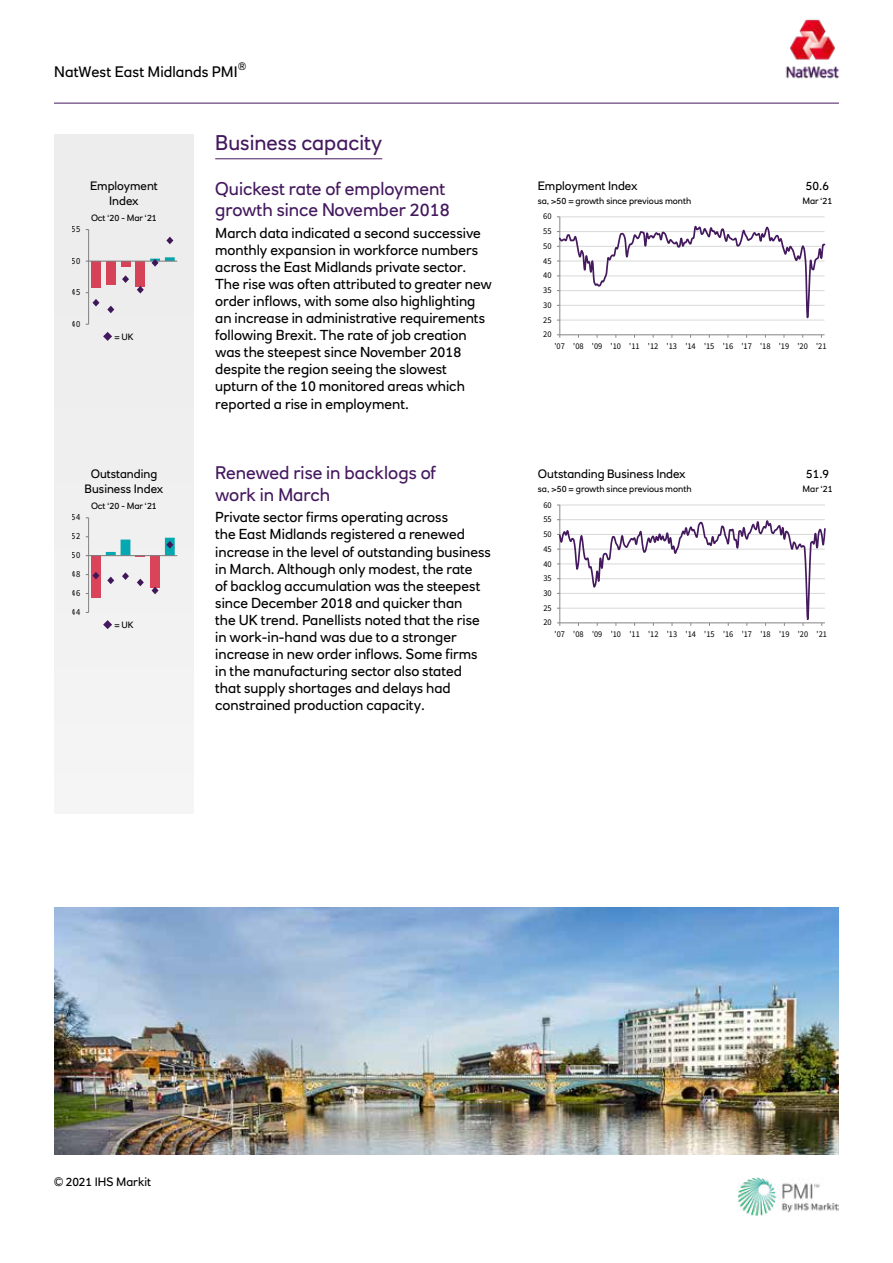
<style>
.page{position:relative;width:893px;height:1263px;background:#fff}
.page>*{position:absolute;margin:0;border:0;box-sizing:border-box;transform-origin:0 0}
.t1{font:21px "RN House Sans";color:#44195e}
.t2{font:18px/21.6px "RN House Sans";color:#44195e}
.t3{font:15px "RN House Sans";letter-spacing:.005em;color:#000}
.t4{font:14.25px/17.1px "RN House Sans";color:#000}
.t5{font:12px/14.4px "RN House Sans";color:#000;text-align:center}
.t6{font:10.5px "RN House Sans";color:#000}
.t7{font:9.3px "Source Sans Pro";letter-spacing:.005em;color:#000;scale:.92 1}
.t8{font:9px "RN House Sans";color:#000}
.t9{font:8.85px "Source Sans Pro";letter-spacing:-.005em;color:#000;scale:.96 1}
.t10{font:8.85px "Source Sans Pro";letter-spacing:-.005em;color:#000;scale:.94 1}
</style>
<div class="page">
<hr style="left:54px;top:103px;width:785px;height:1px;background:#44195e">
<img style="left:737px;top:1177px;width:101px;height:38px">
<hr style="left:54px;top:1154px;width:785px;height:1px;background:#44195e">
<img style="left:785px;top:19px;width:55px;height:60px">
<div style="left:54px;top:134px;width:140px;height:680px;background:#ededed"></div>
<hr style="left:215px;top:159px;width:167px;height:1px;background:#44195e">
<hr style="left:560px;top:216px;width:264px;height:1px;background:#d9d9d9">
<hr style="left:559px;top:217px;width:1px;height:118px;background:#868686">
<hr style="left:560px;top:334px;width:264px;height:1px;background:#868686">
<svg style="left:557px;top:223px;width:268px;height:100px"></svg>
<div style="left:91px;top:261px;width:10px;height:27px;background:#d64359"></div>
<div style="left:106px;top:261px;width:10px;height:23px;background:#d64359"></div>
<div style="left:121px;top:261px;width:9px;height:6px;background:#d64359"></div>
<div style="left:135px;top:261px;width:10px;height:25px;background:#d64359"></div>
<svg style="left:165px;top:257px;width:10px;height:4px"></svg>
<hr style="left:88px;top:230px;width:1px;height:94px;background:#868686">
<hr style="left:89px;top:261px;width:88px;height:1px;background:#868686">
<svg style="left:92px;top:299px;width:7px;height:7px"></svg>
<svg style="left:107px;top:306px;width:7px;height:7px"></svg>
<svg style="left:122px;top:275px;width:7px;height:8px"></svg>
<svg style="left:137px;top:286px;width:7px;height:8px"></svg>
<svg style="left:150px;top:259px;width:10px;height:8px"></svg>
<svg style="left:166px;top:237px;width:7px;height:7px"></svg>
<hr style="left:560px;top:505px;width:265px;height:1px;background:#d9d9d9">
<hr style="left:559px;top:505px;width:1px;height:118px;background:#868686">
<svg style="left:557px;top:518px;width:268px;height:108px"></svg>
<div style="left:91px;top:556px;width:10px;height:42px;background:#da445a"></div>
<div style="left:150px;top:556px;width:10px;height:32px;background:#da445a"></div>
<hr style="left:88px;top:518px;width:1px;height:94px;background:#868686">
<hr style="left:89px;top:555px;width:88px;height:1px;background:#868686">
<svg style="left:86px;top:572px;width:13px;height:7px"></svg>
<svg style="left:107px;top:577px;width:7px;height:7px"></svg>
<svg style="left:122px;top:572px;width:7px;height:8px"></svg>
<svg style="left:137px;top:579px;width:7px;height:7px"></svg>
<svg style="left:152px;top:587px;width:7px;height:7px"></svg>
<svg style="left:106px;top:538px;width:69px;height:19px"></svg>
<svg style="left:103px;top:332px;width:9px;height:9px"></svg>
<svg style="left:103px;top:620px;width:9px;height:9px"></svg>
<img style="left:54px;top:908px;width:785px;height:246px">
<p class="t6" style="left:238px;top:62px;width:10px">®</p>
<p class="t3" style="left:54px;top:66px;width:185px">NatWest East Midlands PMI</p>
<h1 class="t1" style="left:215px;top:134px;width:168px">Business capacity</h1>
<p class="t7" style="left:72px;top:226px;width:11px">55</p>
<p class="t7" style="left:72px;top:257px;width:11px">50</p>
<p class="t7" style="left:72px;top:289px;width:11px">45</p>
<p class="t7" style="left:72px;top:320px;width:11px">40</p>
<p class="t5" style="left:90px;top:180px;width:69px">Employment<br>Index</p>
<p class="t8" style="left:91px;top:214px;width:67px">Oct ‘20 - Mar ‘21</p>
<p class="t8" style="left:114px;top:333px;width:21px">= UK</p>
<p class="t2" style="left:215px;top:179px;width:236px">Quickest rate of employment growth since November 2018</p>
<p class="t4" style="left:215px;top:225px;width:278px">March data indicated a second successive monthly expansion in workforce numbers across the East Midlands private sector.<br>The rise was often attributed to greater new order inflows, with some also highlighting an increase in administrative requirements following Brexit. The rate of job creation was the steepest since November 2018 despite the region seeing the slowest upturn of the 10 monitored areas which reported a rise in employment.</p>
<p class="t5" style="left:538px;top:180px;width:101px">Employment Index</p>
<p class="t8" style="left:538px;top:197px;width:155px">sa, &gt;50 = growth since previous month</p>
<p class="t9" style="left:543px;top:213px;width:10px">60</p>
<p class="t9" style="left:543px;top:228px;width:10px">55</p>
<p class="t9" style="left:543px;top:242px;width:10px">50</p>
<p class="t9" style="left:543px;top:257px;width:10px">45</p>
<p class="t9" style="left:543px;top:272px;width:10px">40</p>
<p class="t9" style="left:543px;top:287px;width:10px">35</p>
<p class="t9" style="left:543px;top:301px;width:10px">30</p>
<p class="t9" style="left:543px;top:316px;width:10px">25</p>
<p class="t9" style="left:543px;top:331px;width:10px">20</p>
<p class="t5" style="left:806px;top:180px;width:25px">50.6</p>
<p class="t8" style="left:802px;top:197px;width:32px">Mar ‘21</p>
<p class="t9" style="left:554px;top:343px;width:285px">'07 '08 '09 '10 '11 '12 '13 '14 '15 '16 '17 '18 '19 '20 '21</p>
<p class="t5" style="left:85px;top:468px;width:80px">Outstanding<br>Business Index</p>
<p class="t7" style="left:72px;top:514px;width:11px">54</p>
<p class="t7" style="left:72px;top:533px;width:11px">52</p>
<p class="t7" style="left:72px;top:552px;width:11px">50</p>
<p class="t7" style="left:72px;top:570px;width:11px">48</p>
<p class="t7" style="left:72px;top:589px;width:11px">46</p>
<p class="t7" style="left:72px;top:608px;width:11px">44</p>
<p class="t8" style="left:91px;top:502px;width:67px">Oct ‘20 - Mar ‘21</p>
<p class="t8" style="left:114px;top:621px;width:21px">= UK</p>
<p class="t2" style="left:215px;top:464px;width:223px">Renewed rise in backlogs of work in March</p>
<p class="t4" style="left:215px;top:510px;width:277px">Private sector firms operating across<br>the East Midlands registered a renewed increase in the level of outstanding business in March. Although only modest, the rate<br>of backlog accumulation was the steepest since December 2018 and quicker than<br>the UK trend. Panellists noted that the rise in work-in-hand was due to a stronger increase in new order inflows. Some firms in the manufacturing sector also stated that supply shortages and delays had constrained production capacity.</p>
<p class="t5" style="left:538px;top:468px;width:149px">Outstanding Business Index</p>
<p class="t8" style="left:538px;top:485px;width:155px">sa, &gt;50 = growth since previous month</p>
<p class="t10" style="left:543px;top:501px;width:10px">60</p>
<p class="t10" style="left:543px;top:516px;width:10px">55</p>
<p class="t10" style="left:543px;top:531px;width:10px">50</p>
<p class="t10" style="left:543px;top:545px;width:10px">45</p>
<p class="t10" style="left:543px;top:560px;width:10px">40</p>
<p class="t10" style="left:543px;top:575px;width:10px">35</p>
<p class="t10" style="left:543px;top:590px;width:10px">30</p>
<p class="t10" style="left:543px;top:604px;width:10px">25</p>
<p class="t10" style="left:543px;top:619px;width:10px">20</p>
<p class="t5" style="left:806px;top:468px;width:25px">51.9</p>
<p class="t8" style="left:803px;top:485px;width:32px">Mar ‘21</p>
<p class="t10" style="left:555px;top:631px;width:291px">'07 '08 '09 '10 '11 '12 '13 '14 '15 '16 '17 '18 '19 '20 '21</p>
<p class="t5" style="left:54px;top:1176px;width:99px">© 2021 IHS Markit</p>
</div>
